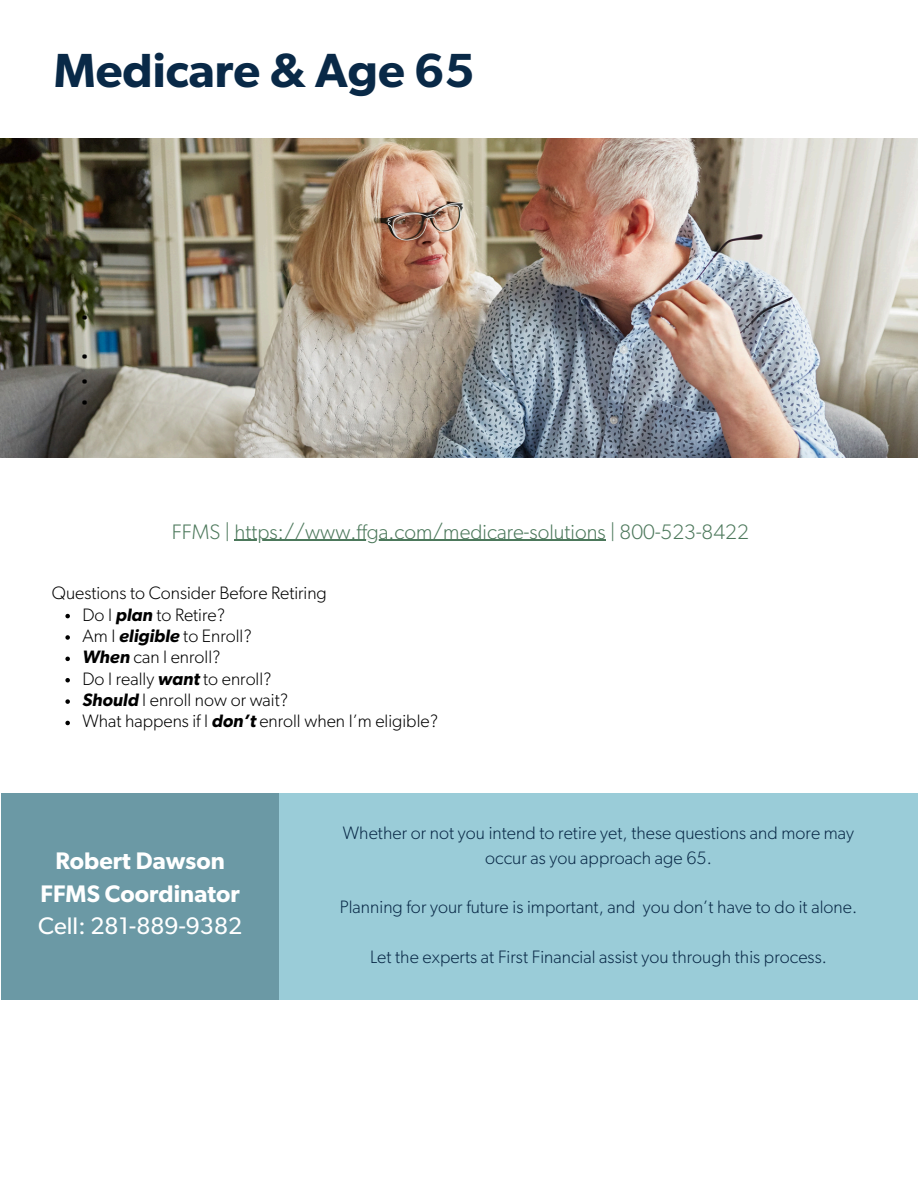
<style>
.page{position:relative;width:918px;height:1188px;background:#fff}
.page>*{position:absolute;margin:0;border:0;box-sizing:border-box;transform-origin:0 0}
.t1{font:600 48px "Gibson";color:#092947}
.t2{font:600 24px/32.7px "Gibson";letter-spacing:.005em;color:#fff;text-align:center}
.t3{font:24px "Gibson";letter-spacing:.005em;color:#fff}
.t4{font:300 21px "Gibson";letter-spacing:.005em;color:#4c785b}
.t5{font:300 18px/24.8px "Gibson";letter-spacing:.005em;color:#092947;text-align:center}
.t6{font:300 18px/21.3px "Gibson";color:#000}
.t7{font:18px/39.3px "IBM Plex Sans";color:#000}
.s1{font-weight:600;font-style:italic}
</style>
<div class="page">
<img style="left:0;top:139px;width:918px;height:318px">
<svg style="left:65px;top:614px;width:5px;height:4px"></svg>
<svg style="left:65px;top:635px;width:5px;height:5px"></svg>
<svg style="left:65px;top:657px;width:5px;height:4px"></svg>
<svg style="left:65px;top:678px;width:5px;height:4px"></svg>
<svg style="left:65px;top:699px;width:5px;height:5px"></svg>
<svg style="left:65px;top:721px;width:5px;height:4px"></svg>
<div style="left:1px;top:793px;width:278px;height:206px;background:#6b99a5"></div>
<hr style="left:234px;top:540px;width:372px;height:1px;background:#4c785b">
<div style="left:279px;top:793px;width:639px;height:206px;background:#9accd8"></div>
<h1 class="t1" style="left:54px;top:48px;width:422px">Medicare &amp; Age 65</h1>
<p class="t7" style="left:81px;top:296px;width:9px">• •</p>
<p class="t7" style="left:81px;top:369px;width:9px;line-height:21.3px">• •</p>
<p class="t4" style="left:172px;top:522px;width:578px">FFMS | https://www.ffga.com/medicare-solutions | 800-523-8422</p>
<p class="t6" style="left:83px;top:583px;width:357px;text-indent:-31px">Questions to Consider Before Retiring<br>Do I <span class="s1">plan</span> to Retire?<br>Am I <span class="s1">eligible</span> to Enroll?<br><span class="s1">When</span> can I enroll?<br>Do I really <span class="s1">want</span> to enroll?<br><span class="s1">Should</span> I enroll now or wait?<br>What happens if I <span class="s1">don’t</span> enroll when I’m eligible?</p>
<h2 class="t2" style="left:40px;top:846px;width:201px">Robert Dawson<br>FFMS Coordinator</h2>
<h2 class="t3" style="left:38px;top:915px;width:206px">Cell: 281-889-9382</h2>
<p class="t5" style="left:343px;top:821px;width:513px">Whether or not you intend to retire yet, these questions and more may occur as you approach age 65.</p>
<p class="t5" style="left:340px;top:895px;width:519px">Planning for your future is important, and you don’t have to do it alone.</p>
<p class="t5" style="left:370px;top:945px;width:458px">Let the experts at First Financial assist you through this process.</p>
</div>
